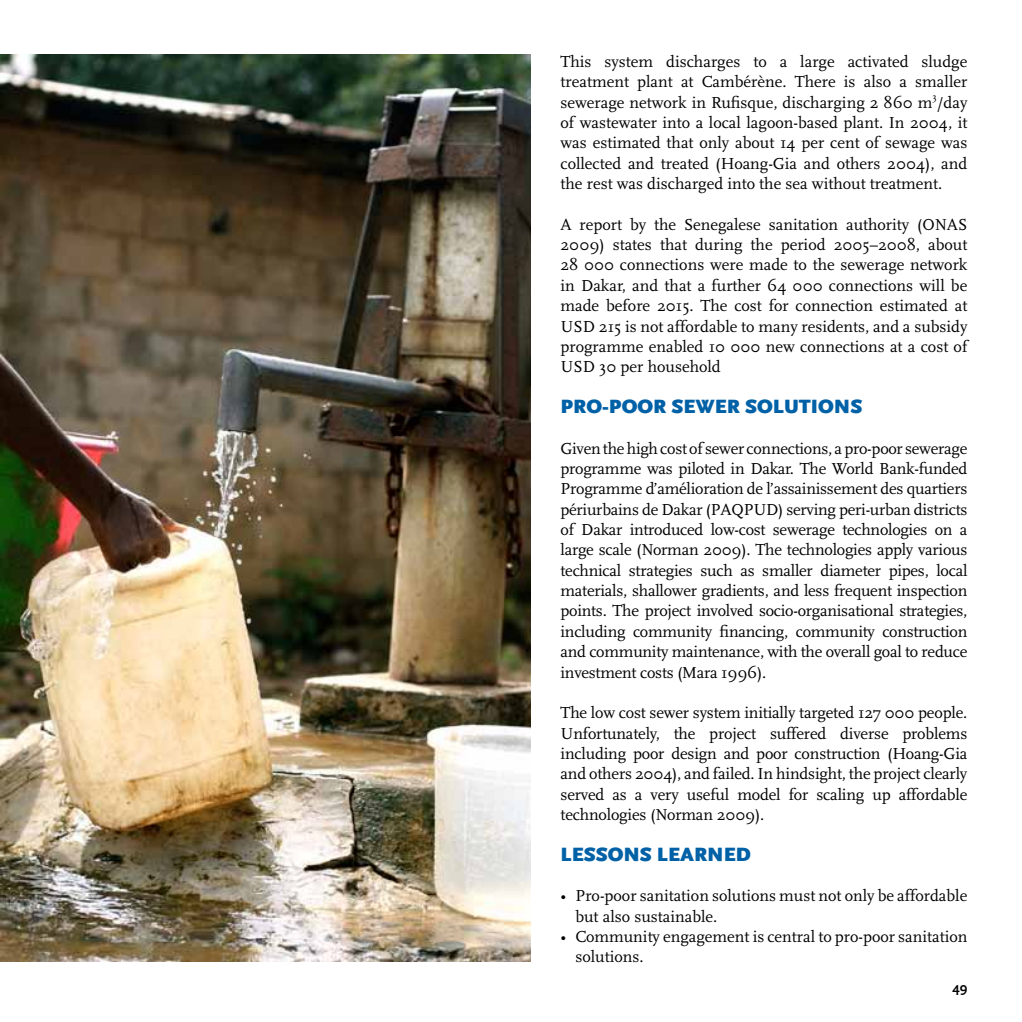
<style>
.page{position:relative;width:1022px;height:1022px;background:#fff}
.page>*{position:absolute;margin:0;border:0;box-sizing:border-box;transform-origin:0 0}
.t1{font:900 20.12px "Scala Sans";color:#0061a7}
.t2{font:16.62px/20.3px "Scala";color:#000;text-align:justify}
.t3{font:700 14px "Scala Sans";color:#000}
</style>
<div class="page">
<img style="left:0;top:55px;width:531px;height:906px">
<p class="t2" style="left:560px;top:52px;width:408px">This system discharges to a large activated sludge treatment plant at Cambérène. There is also a smaller sewerage network in Rufisque, discharging 2 860 m<sup>3</sup>/day of wastewater into a local lagoon-based plant. In 2004, it was estimated that only about 14 per cent of sewage was collected and treated (Hoang-Gia and others 2004), and the rest was discharged into the sea without treatment.</p>
<p class="t2" style="left:560px;top:214px;width:408px">A report by the Senegalese sanitation authority (ONAS 2009) states that during the period 2005–2008, about 28 000 connections were made to the sewerage network in Dakar, and that a further 64 000 connections will be made before 2015. The cost for connection estimated at USD 215 is not affordable to many residents, and a subsidy programme enabled 10 000 new connections at a cost of USD 30 per household</p>
<p class="t1" style="left:560px;top:395px;width:303px">PRO-POOR SEWER SOLUTIONS</p>
<p class="t2" style="left:560px;top:438px;width:408px">Given the high cost of sewer connections, a pro-poor sewerage programme was piloted in Dakar. The World Bank-funded Programme d’amélioration de l’assainissement des quartiers périurbains de Dakar (PAQPUD) serving peri-urban districts of Dakar introduced low-cost sewerage technologies on a large scale (Norman 2009). The technologies apply various technical strategies such as smaller diameter pipes, local materials, shallower gradients, and less frequent inspection points. The project involved socio-organisational strategies, including community financing, community construction and community maintenance, with the overall goal to reduce investment costs (Mara 1996).</p>
<p class="t2" style="left:560px;top:703px;width:408px">The low cost sewer system initially targeted 127 000 people.<br>Unfortunately, the project suffered diverse problems including poor design and poor construction (Hoang-Gia and others 2004), and failed. In hindsight, the project clearly served as a very useful model for scaling up affordable technologies (Norman 2009).</p>
<p class="t1" style="left:560px;top:843px;width:192px">LESSONS LEARNED</p>
<p class="t2" style="left:575px;top:886px;width:393px;text-indent:-15px">• Pro-poor sanitation solutions must not only be affordable but also sustainable.</p>
<p class="t2" style="left:575px;top:927px;width:393px;text-indent:-15px">• Community engagement is central to pro-poor sanitation solutions.</p>
<p class="t3" style="left:952px;top:980px;width:16px">49</p>
</div>
